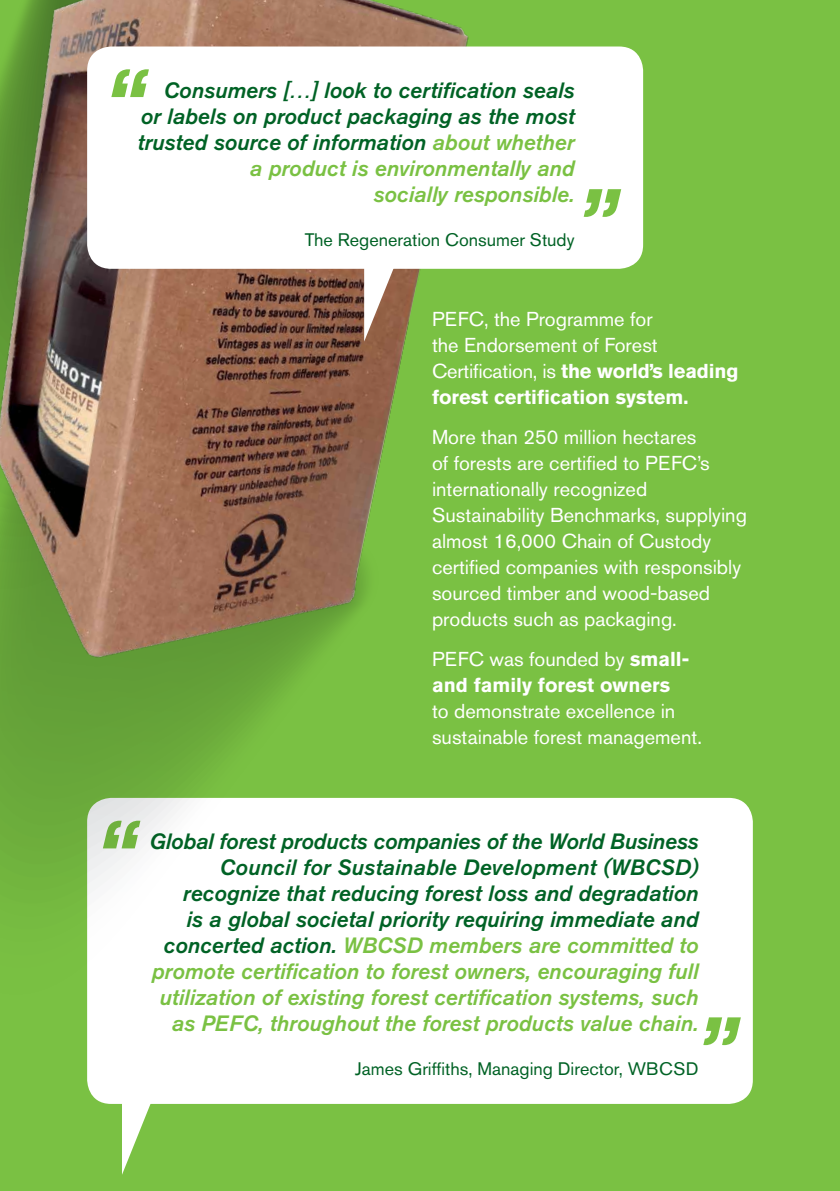
<style>
.page{position:relative;width:840px;height:1191px;background:#fff}
.page>*{position:absolute;margin:0;border:0;box-sizing:border-box;transform-origin:0 0}
.t1{font:italic 500 100px "Akzidenz Grotesk BE";color:#7ac143}
.t2{font:italic 500 22px/26px "Akzidenz Grotesk BE";color:#006225;text-align:right}
.t3{font:20px/26px "Akzidenz Grotesk BE";color:#fff}
.t4{font:700 20px/26px "Akzidenz Grotesk BE";color:#fff}
.t5{font:18px "Akzidenz Grotesk BE";color:#006225}
.s1{color:#7ac143}
.s2{font-weight:700}
.s3{font-weight:400}
</style>
<div class="page">
<div style="left:0;top:0;width:839px;height:1191px;background:#7ac143"></div>
<svg style="left:122px;top:1104px;width:29px;height:70px"></svg>
<div style="left:87px;top:798px;width:665px;height:306px;background:#fff;border-radius:24px"></div>
<svg style="left:0;top:797px;width:366px;height:93px"></svg>
<svg style="left:0;top:797px;width:364px;height:80px"></svg>
<svg style="left:0;top:797px;width:363px;height:67px"></svg>
<svg style="left:0;top:797px;width:361px;height:54px"></svg>
<svg style="left:0;top:797px;width:360px;height:41px"></svg>
<svg style="left:0;top:797px;width:358px;height:28px"></svg>
<svg style="left:0;top:797px;width:357px;height:15px"></svg>
<svg style="left:0;top:786px;width:355px;height:13px"></svg>
<svg style="left:0;top:773px;width:207px;height:13px;background:#6aaa3b"></svg>
<svg style="left:0;top:736px;width:219px;height:37px;background:#69a93a"></svg>
<svg style="left:1px;top:736px;width:230px;height:24px;background:#69a73a"></svg>
<svg style="left:6px;top:736px;width:235px;height:11px;background:#68a63a"></svg>
<img style="left:0;top:0;width:469px;height:736px">
<svg style="left:364px;top:269px;width:56px;height:72px;background:#ab9876"></svg>
<div style="left:87px;top:46px;width:555px;height:223px;background:#fff;border-radius:24px"></div>
<h1 class="t1" style="left:100px;top:48px;width:45px">“</h1>
<p class="t2" style="left:137px;top:77px;width:438px">Consumers […] look to certification seals<br>or labels on product packaging as the most trusted source of information <span class="s1">about whether a product is environmentally and<br>socially responsible.</span></p>
<p class="t5" style="left:304px;top:229px;width:271px">The Regeneration Consumer Study</p>
<h1 class="t1" style="left:632px;top:239px;width:45px;rotate:-180deg">“</h1>
<p class="t3" style="left:432px;top:306px;width:308px">PEFC, the Programme for<br>the Endorsement of Forest<br>Certification, is <span class="s2">the world’s leading forest certification system.</span></p>
<p class="t3" style="left:432px;top:424px;width:316px">More than 250 million hectares<br>of forests are certified to PEFC’s internationally recognized<br>Sustainability Benchmarks, supplying almost 16,000 Chain of Custody certified companies with responsibly sourced timber and wood-based products such as packaging.</p>
<p class="t4" style="left:432px;top:646px;width:258px"><span class="s3">PEFC was founded by</span> small&shy;and family forest owners</p>
<p class="t3" style="left:432px;top:698px;width:271px">to demonstrate excellence in sustainable forest management.</p>
<h1 class="t1" style="left:92px;top:799px;width:45px">“</h1>
<p class="t2" style="left:149px;top:828px;width:550px">Global forest products companies of the World Business Council for Sustainable Development (WBCSD) recognize that reducing forest loss and degradation<br>is a global societal priority requiring immediate and concerted action. <span class="s1">WBCSD members are committed to promote certification to forest owners, encouraging full utilization of existing forest certification systems, such as PEFC, throughout the forest products value chain.</span></p>
<p class="t5" style="left:355px;top:1058px;width:345px">James Griffiths, Managing Director, WBCSD</p>
<h1 class="t1" style="left:751px;top:1066px;width:45px;rotate:-180deg">“</h1>
</div>
